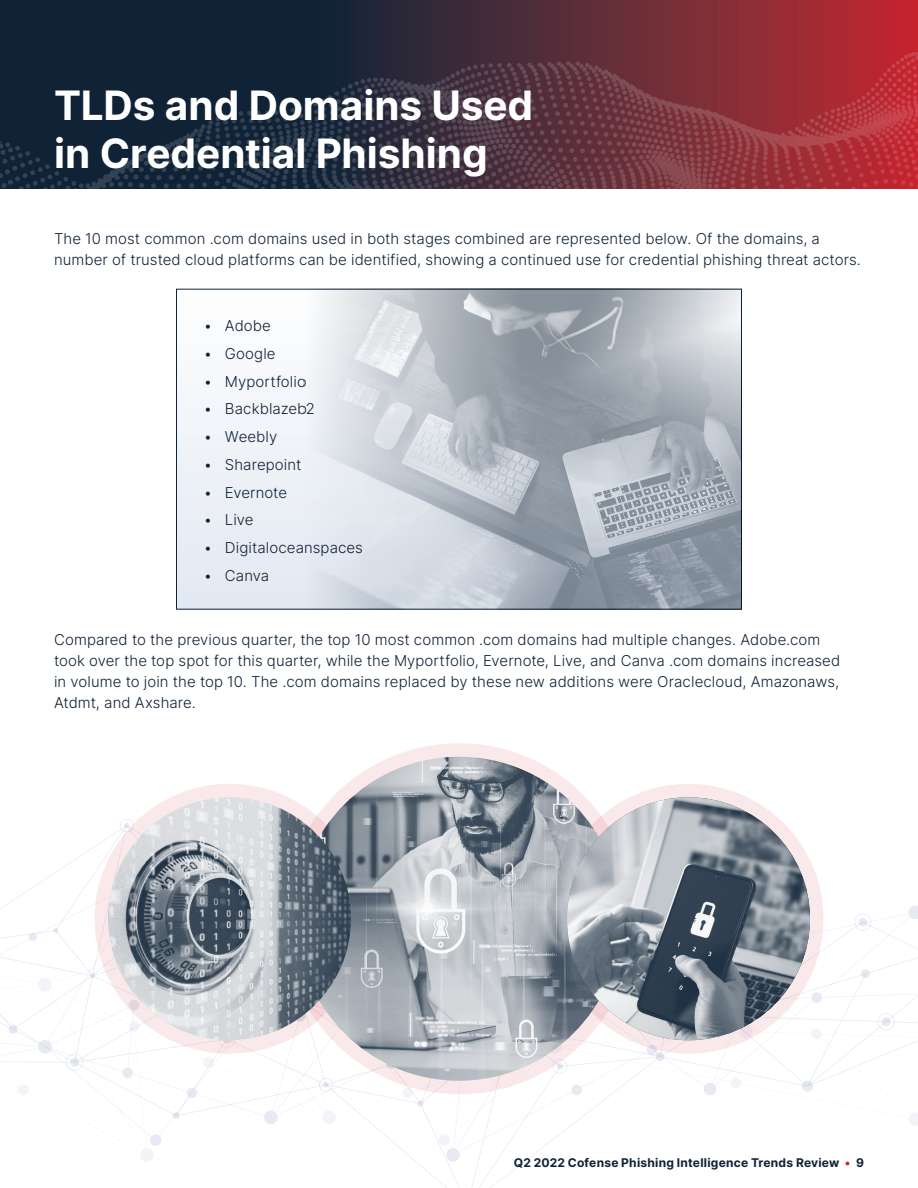
<style>
.page{position:relative;width:918px;height:1188px;background:#fff}
.page>*{position:absolute;margin:0;border:0;box-sizing:border-box;transform-origin:0 0}
.Q_Header{font:40.5px/48px "Inter";color:#fff}
.Q_Body_Text{font:300 15px/21px "Inter";letter-spacing:.005em;color:#102236}
.t1{font:12px "Inter";letter-spacing:.02em;color:#102236}
.s1{color:#cf202e}
</style>
<div class="page">
<svg style="left:0;top:0;width:918px;height:61px;background:#462736"></svg>
<svg style="left:731px;top:52px;width:187px;height:137px;background:#a93038"></svg>
<svg style="left:0;top:61px;width:735px;height:128px;background:#392e3e"></svg>
<svg style="left:0;top:830px;width:918px;height:358px"></svg>
<svg style="left:646px;top:1047px;width:19px;height:14px"></svg>
<svg style="left:861px;top:969px;width:9px;height:9px"></svg>
<svg style="left:802px;top:1081px;width:11px;height:11px"></svg>
<svg style="left:402px;top:1088px;width:22px;height:19px"></svg>
<svg style="left:173px;top:1112px;width:7px;height:7px"></svg>
<svg style="left:9px;top:1025px;width:8px;height:9px"></svg>
<svg style="left:90px;top:973px;width:5px;height:5px"></svg>
<svg style="left:53px;top:928px;width:5px;height:5px"></svg>
<svg style="left:878px;top:1013px;width:17px;height:17px"></svg>
<svg style="left:854px;top:914px;width:17px;height:17px"></svg>
<svg style="left:548px;top:1057px;width:19px;height:17px"></svg>
<svg style="left:319px;top:1078px;width:14px;height:14px"></svg>
<svg style="left:66px;top:1054px;width:17px;height:17px"></svg>
<svg style="left:120px;top:819px;width:13px;height:13px"></svg>
<div style="left:284px;top:743px;width:350px;height:351px;background:#fae9ea;border-radius:50%"></div>
<svg style="left:94px;top:784px;width:270px;height:270px;background:#f8e7e8"></svg>
<svg style="left:554px;top:784px;width:270px;height:270px;background:#f7e6e8"></svg>
<img style="left:297px;top:757px;width:324px;height:324px;border-radius:162px">
<img style="left:108px;top:797px;width:243px;height:243px;border-radius:122px">
<img style="left:567px;top:797px;width:243px;height:243px;border-radius:122px">
<div style="left:176px;top:289px;width:566px;height:320px;background:linear-gradient(to bottom,#fefefe,#e2e8f2)"></div>
<img style="left:305px;top:289px;width:437px;height:321px">
<p class="Q_Header" style="left:54px;top:81px;width:481px">TLDs and Domains Used in Credential Phishing</p>
<p class="Q_Body_Text" style="left:54px;top:228px;width:808px">The 10 most common .com domains used in both stages combined are represented below. Of the domains, a number of trusted cloud platforms can be identified, showing a continued use for credential phishing threat actors.</p>
<p class="Q_Body_Text" style="left:204px;top:315px;width:69px">• Adobe</p>
<p class="Q_Body_Text" style="left:204px;top:343px;width:73px">• Google</p>
<p class="Q_Body_Text" style="left:204px;top:370px;width:104px">• Myportfolio</p>
<p class="Q_Body_Text" style="left:204px;top:398px;width:113px">• Backblazeb2</p>
<p class="Q_Body_Text" style="left:204px;top:426px;width:75px">• Weebly</p>
<p class="Q_Body_Text" style="left:204px;top:454px;width:99px">• Sharepoint</p>
<p class="Q_Body_Text" style="left:204px;top:481px;width:85px">• Evernote</p>
<p class="Q_Body_Text" style="left:204px;top:509px;width:51px">• Live</p>
<p class="Q_Body_Text" style="left:204px;top:537px;width:161px">• Digitaloceanspaces</p>
<p class="Q_Body_Text" style="left:204px;top:565px;width:67px">• Canva</p>
<p class="Q_Body_Text" style="left:54px;top:628px;width:788px">Compared to the previous quarter, the top 10 most common .com domains had multiple changes. Adobe.com took over the top spot for this quarter, while the Myportfolio, Evernote, Live, and Canva .com domains increased in volume to join the top 10. The .com domains replaced by these new additions were Oraclecloud, Amazonaws, Atdmt, and Axshare.</p>
<p class="t1" style="left:514px;top:1154px;width:352px">Q2 2022 Cofense Phishing Intelligence Trends Review <span class="s1">•</span> 9</p>
</div>
